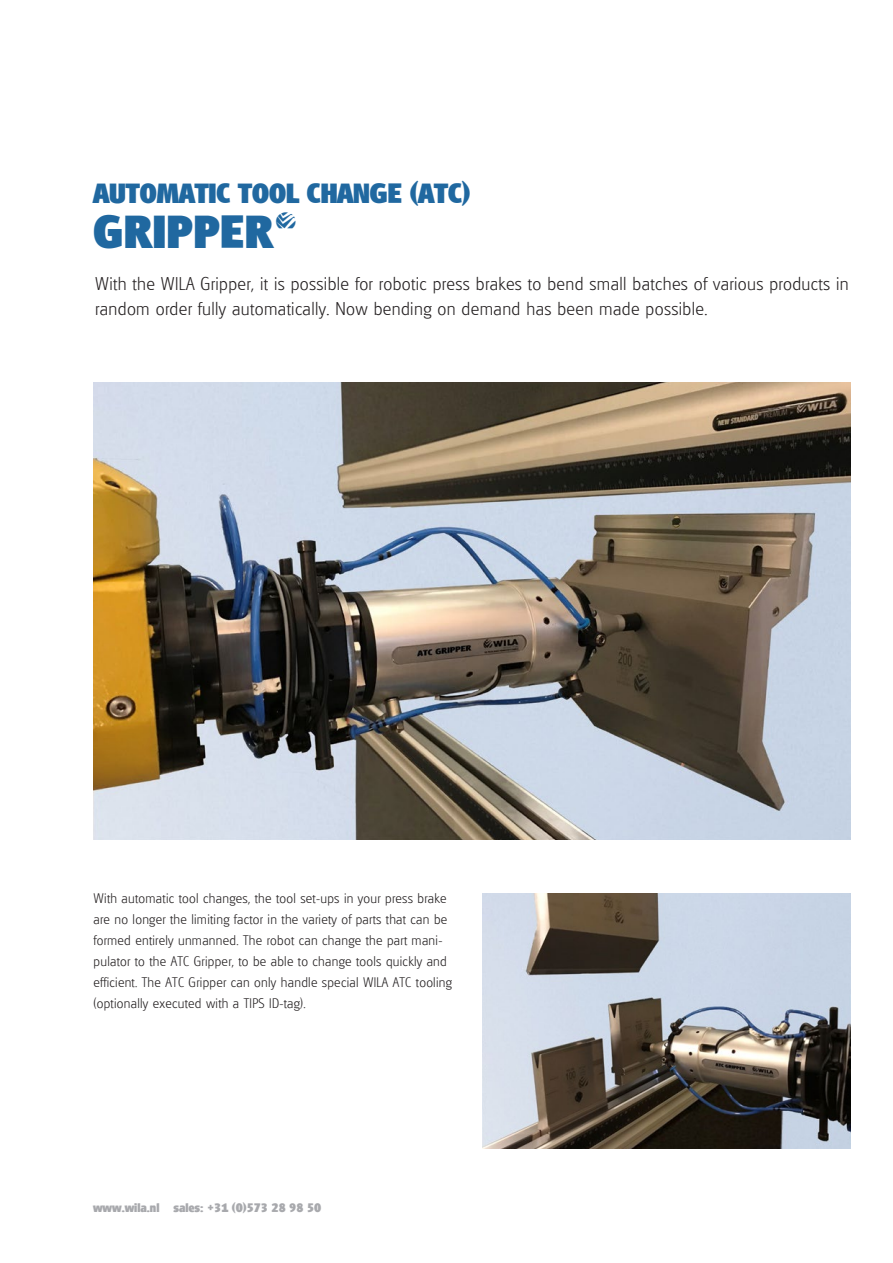
<style>
.page{position:relative;width:893px;height:1263px;background:#fff}
.page>*{position:absolute;margin:0;border:0;box-sizing:border-box;transform-origin:0 0}
.t1{font:800 45px "Glasgow WILA";letter-spacing:.02em;color:#2068a0}
.t2{font:800 27px "Glasgow WILA";color:#2068a0}
.t3{font:200 18px/25.5px "Glasgow WILA";letter-spacing:.02em;color:#231f20}
.t4{font:200 13.5px/21px "Glasgow WILA";letter-spacing:.02em;color:#231f20}
.t5{font:800 12px "Glasgow WILA";color:#a8a9ad}
.s1{font-weight:400}
</style>
<div class="page">
<img style="left:94px;top:383px;width:756px;height:457px">
<img style="left:483px;top:893px;width:367px;height:255px">
<h2 class="t2" style="left:94px;top:177px;width:378px">AUTOMATIC TOOL CHANGE (ATC)</h2>
<h1 class="t1" style="left:94px;top:204px;width:207px">GRIPPER<span class="s1">ž</span></h1>
<h3 class="t3" style="left:95px;top:270px;width:755px">With the WILA Gripper, it is possible for robotic press brakes to bend small batches of various products in random order fully automatically. Now bending on demand has been made possible.</h3>
<p class="t4" style="left:94px;top:887px;width:360px">With automatic tool changes, the tool set-ups in your press brake are no longer the limiting factor in the variety of parts that can be formed entirely unmanned. The robot can change the part mani&shy;pulator to the ATC Gripper, to be able to change tools quickly and efficient. The ATC Gripper can only handle special WILA ATC tooling (optionally executed with a TIPS ID-tag).</p>
<p class="t5" style="left:93px;top:1200px;width:230px">www.wila.nl sales: +31 (0)573 28 98 50</p>
</div>
